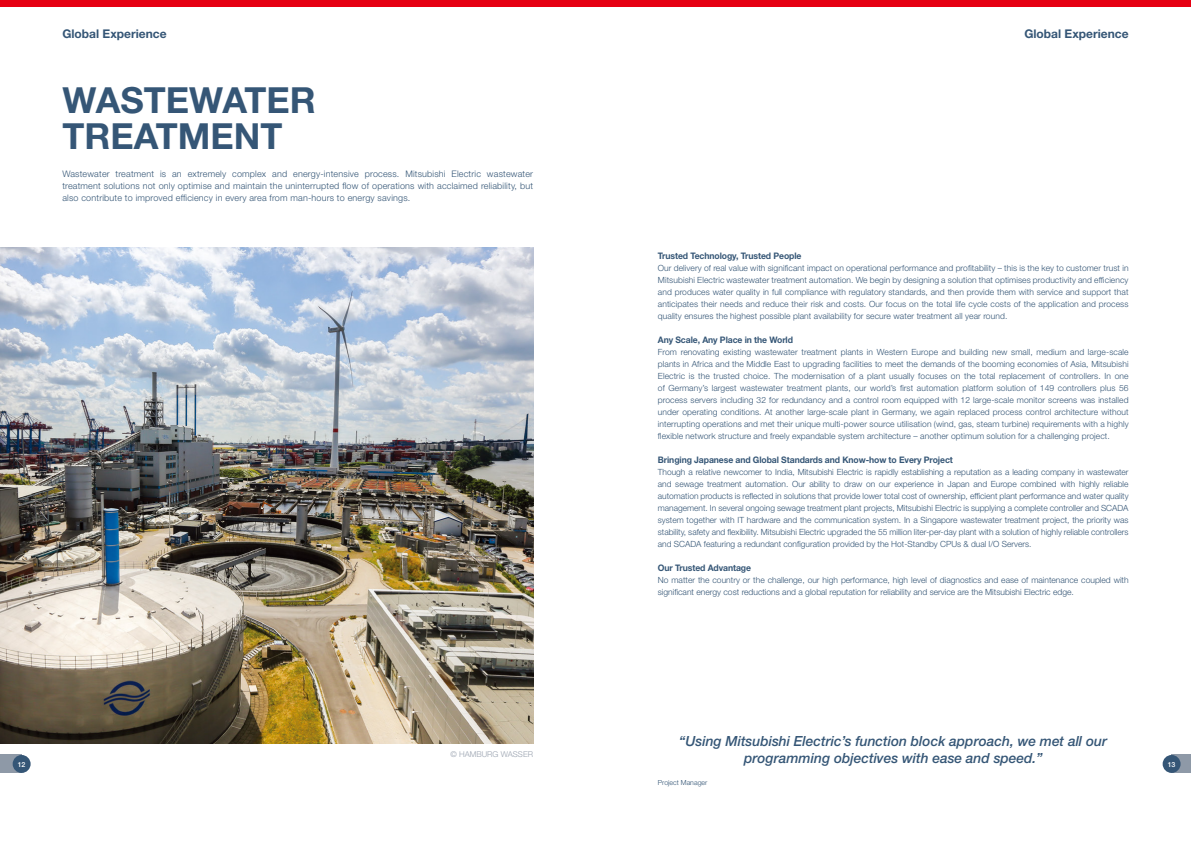
<style>
.page{position:relative;width:1191px;height:842px;background:#fff}
.page>*{position:absolute;margin:0;border:0;box-sizing:border-box;transform-origin:0 0}
.t1{font:700 36px/36px "Helvetica Neue";color:#355676}
.t2{font:italic 500 14px/17px "Helvetica Neue";color:#355676;text-align:center}
.t3{font:700 12px "Helvetica Neue";color:#355676}
.t4{font:300 9px/12px "Helvetica Neue";letter-spacing:.02em;color:#355676;text-align:justify}
.t5{font:700 9px "Helvetica Neue";letter-spacing:-.01em;color:#355676;scale:.96 1}
.t6{font:300 8.5px/12px "Helvetica Neue";color:#355676;text-align:justify}
.t7{font:300 8px "Helvetica Neue";color:#99a2af}
.t8{font:300 7px "Helvetica Neue";color:#355676}
.t9{font:500 7px "Helvetica Neue";color:#fff}
</style>
<div class="page">
<div style="left:1171px;top:755px;width:20px;height:18px;background:#8e99a7"></div>
<div style="left:1162px;top:755px;width:18px;height:18px;background:#355676;border-radius:50%"></div>
<div style="left:0;top:755px;width:22px;height:18px;background:#8e99a7"></div>
<div style="left:13px;top:755px;width:18px;height:18px;background:#355676;border-radius:50%"></div>
<div style="left:0;top:0;width:1191px;height:7px;background:#e60012"></div>
<img style="left:0;top:247px;width:533px;height:496px">
<h3 class="t3" style="left:62px;top:26px;width:106px">Global Experience</h3>
<h3 class="t3" style="left:1024px;top:26px;width:106px">Global Experience</h3>
<h1 class="t1" style="left:62px;top:82px;width:255px">WASTEWATER<br>TREATMENT</h1>
<p class="t4" style="left:62px;top:168px;width:472px">Wastewater treatment is an extremely complex and energy-intensive process. Mitsubishi Electric wastewater treatment solutions not only optimise and maintain the uninterrupted flow of operations with acclaimed reliability, but also contribute to improved efficiency in every area from man-hours to energy savings.</p>
<p class="t5" style="left:658px;top:250px;width:151px">Trusted Technology, Trusted People</p>
<p class="t6" style="left:658px;top:262px;width:472px">Our delivery of real value with significant impact on operational performance and profitability – this is the key to customer trust in Mitsubishi Electric wastewater treatment automation. We begin by designing a solution that optimises productivity and efficiency and produces water quality in full compliance with regulatory standards, and then provide them with service and support that anticipates their needs and reduce their risk and costs. Our focus on the total life cycle costs of the application and process quality ensures the highest possible plant availability for secure water treatment all year round.</p>
<p class="t5" style="left:658px;top:334px;width:142px">Any Scale, Any Place in the World</p>
<p class="t6" style="left:658px;top:346px;width:472px">From renovating existing wastewater treatment plants in Western Europe and building new small, medium and large-scale plants in Africa and the Middle East to upgrading facilities to meet the demands of the booming economies of Asia, Mitsubishi Electric is the trusted choice. The modernisation of a plant usually focuses on the total replacement of controllers. In one of Germany’s largest wastewater treatment plants, our world’s first automation platform solution of 149 controllers plus 56 process servers including 32 for redundancy and a control room equipped with 12 large-scale monitor screens was installed under operating conditions. At another large-scale plant in Germany, we again replaced process control architecture without interrupting operations and met their unique multi-power source utilisation (wind, gas, steam turbine) requirements with a highly flexible network structure and freely expandable system architecture – another optimum solution for a challenging project.</p>
<p class="t5" style="left:658px;top:454px;width:309px">Bringing Japanese and Global Standards and Know-how to Every Project</p>
<p class="t6" style="left:658px;top:466px;width:472px">Though a relative newcomer to India, Mitsubishi Electric is rapidly establishing a reputation as a leading company in wastewater and sewage treatment automation. Our ability to draw on our experience in Japan and Europe combined with highly reliable automation products is reflected in solutions that provide lower total cost of ownership, efficient plant performance and water quality management. In several ongoing sewage treatment plant projects, Mitsubishi Electric is supplying a complete controller and SCADA system together with IT hardware and the communication system. In a Singapore wastewater treatment project, the priority was stability, safety and flexibility. Mitsubishi Electric upgraded the 55 million liter-per-day plant with a solution of highly reliable controllers and SCADA featuring a redundant configuration provided by the Hot-Standby CPUs &amp; dual I/O Servers.</p>
<p class="t5" style="left:658px;top:562px;width:99px">Our Trusted Advantage</p>
<p class="t6" style="left:658px;top:574px;width:472px">No matter the country or the challenge, our high performance, high level of diagnostics and ease of maintenance coupled with significant energy cost reductions and a global reputation for reliability and service are the Mitsubishi Electric edge.</p>
<h2 class="t2" style="left:679px;top:733px;width:429px">“Using Mitsubishi Electric’s function block approach, we met all our programming objectives with ease and speed.”</h2>
<p class="t8" style="left:658px;top:778px;width:51px">Project Manager</p>
<p class="t7" style="left:450px;top:749px;width:84px">© HAMBURG WASSER</p>
<p class="t9" style="left:18px;top:760px;width:9px">12</p>
<p class="t9" style="left:1167px;top:760px;width:9px">13</p>
</div>
